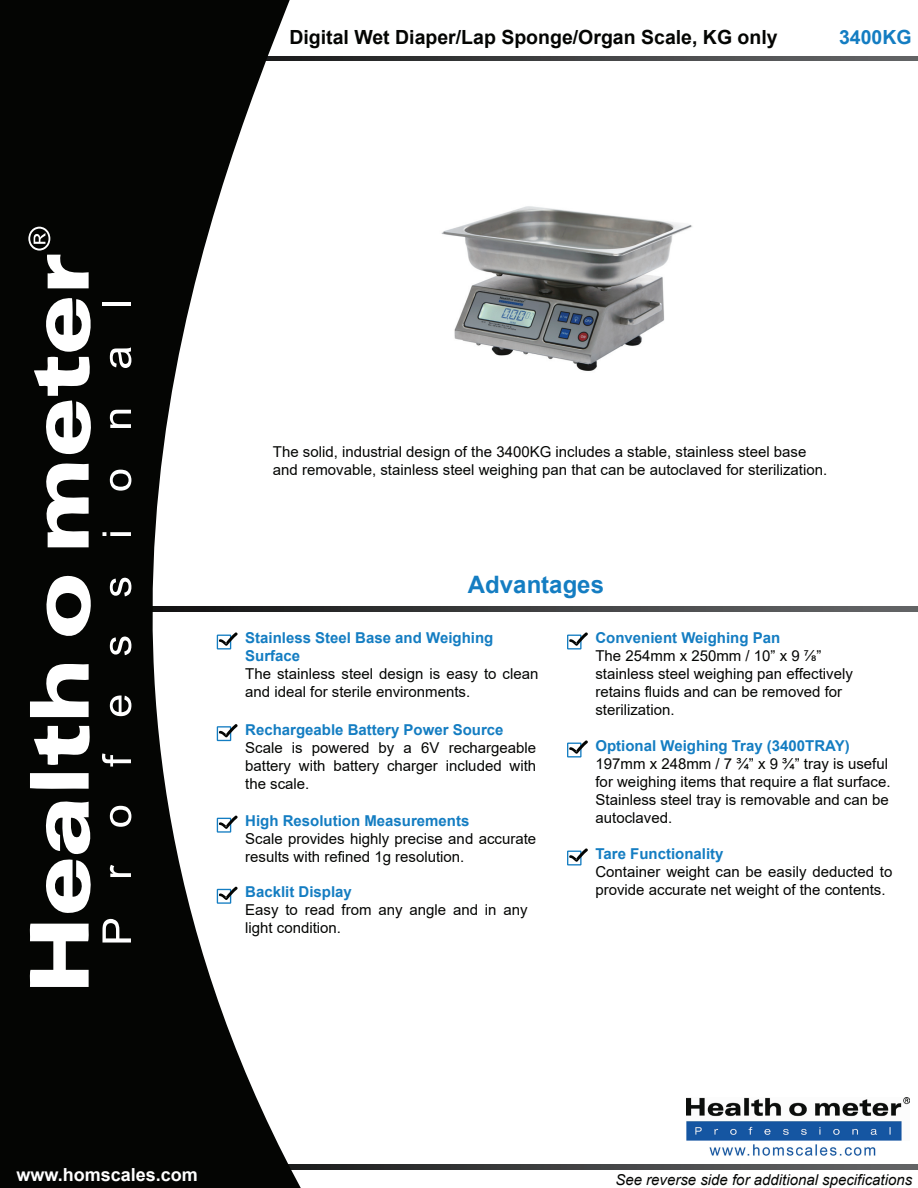
<style>
.page{position:relative;width:918px;height:1188px;background:#fff}
.page>*{position:absolute;margin:0;border:0;box-sizing:border-box;transform-origin:0 0}
.t1{font:700 24px "Arial";color:#147dc2}
.t2{font:700 19.5px "Arial";color:#040503}
.t3{font:700 19.5px "Arial";color:#147dc2}
.t4{font:700 18px "Arial";color:#fff}
.t5{font:15px/18px "Arial";color:#040503}
.t6{font:700 15px/18px "Arial";color:#147dc2}
.t7{font:italic 15px "Arial";color:#040503}
</style>
<div class="page">
<svg style="left:310px;top:56px;width:608px;height:5px;background:#444546"></svg>
<svg style="left:310px;top:607px;width:608px;height:4px;background:#464748"></svg>
<svg style="left:310px;top:1165px;width:608px;height:4px;background:#434445"></svg>
<svg style="left:0;top:0;width:310px;height:1188px;fill:#040503"></svg>
<svg style="left:29px;top:924px;width:60px;height:63px"></svg>
<svg style="left:30px;top:773px;width:59px;height:16px"></svg>
<svg style="left:30px;top:661px;width:59px;height:56px"></svg>
<svg style="left:34px;top:726px;width:57px;height:39px"></svg>
<svg style="left:38px;top:798px;width:56px;height:115px"></svg>
<svg style="left:46px;top:574px;width:54px;height:74px"></svg>
<svg style="left:42px;top:461px;width:47px;height:86px"></svg>
<svg style="left:34px;top:296px;width:61px;height:159px"></svg>
<svg style="left:28px;top:227px;width:61px;height:61px"></svg>
<svg style="left:102px;top:919px;width:29px;height:24px"></svg>
<svg style="left:110px;top:865px;width:21px;height:12px"></svg>
<svg style="left:110px;top:806px;width:21px;height:21px"></svg>
<svg style="left:102px;top:753px;width:29px;height:14px"></svg>
<svg style="left:110px;top:696px;width:21px;height:20px"></svg>
<svg style="left:110px;top:637px;width:21px;height:18px"></svg>
<svg style="left:110px;top:578px;width:21px;height:18px"></svg>
<svg style="left:110px;top:532px;width:21px;height:4px"></svg>
<svg style="left:102px;top:532px;width:4px;height:4px"></svg>
<svg style="left:110px;top:470px;width:21px;height:21px"></svg>
<svg style="left:110px;top:410px;width:21px;height:18px"></svg>
<svg style="left:110px;top:347px;width:21px;height:21px"></svg>
<hr style="left:102px;top:302px;width:29px;height:4px;background:#fff">
<svg style="left:217px;top:632px;width:22px;height:18px"></svg>
<svg style="left:567px;top:632px;width:21px;height:18px"></svg>
<svg style="left:567px;top:848px;width:21px;height:18px"></svg>
<svg style="left:217px;top:886px;width:22px;height:18px"></svg>
<svg style="left:217px;top:723px;width:22px;height:18px"></svg>
<svg style="left:217px;top:815px;width:22px;height:18px"></svg>
<img style="left:686px;top:1098px;width:223px;height:58px">
<img style="left:441px;top:206px;width:251px;height:165px">
<svg style="left:567px;top:740px;width:21px;height:18px"></svg>
<h2 class="t2" style="left:289px;top:24px;width:490px">Digital Wet Diaper/Lap Sponge/Organ Scale, KG only</h2>
<h2 class="t3" style="left:839px;top:24px;width:74px">3400KG</h2>
<p class="t5" style="left:273px;top:442px;width:556px">The solid, industrial design of the 3400KG includes a stable, stainless steel base and removable, stainless steel weighing pan that can be autoclaved for sterilization.</p>
<h1 class="t1" style="left:468px;top:567px;width:138px">Advantages</h1>
<p class="t6" style="left:245px;top:629px;width:250px">Stainless Steel Base and Weighing<br>Surface</p>
<p class="t5" style="left:245px;top:665px;width:295px">The stainless steel design is easy to clean and ideal for sterile environments.</p>
<p class="t6" style="left:245px;top:721px;width:260px">Rechargeable Battery Power Source</p>
<p class="t5" style="left:245px;top:738px;width:292px;text-align:justify">Scale is powered by a 6V rechargeable battery with battery charger included with the scale.</p>
<p class="t6" style="left:245px;top:812px;width:226px">High Resolution Measurements</p>
<p class="t5" style="left:245px;top:830px;width:292px">Scale provides highly precise and accurate results with refined 1g resolution.</p>
<p class="t6" style="left:595px;top:629px;width:186px">Convenient Weighing Pan</p>
<p class="t5" style="left:595px;top:647px;width:259px">The 254mm x 250mm / 10” x 9 ⅞” stainless steel weighing pan effectively retains fluids and can be removed for sterilization.</p>
<p class="t6" style="left:595px;top:737px;width:256px">Optional Weighing Tray (3400TRAY)</p>
<p class="t5" style="left:595px;top:755px;width:297px">197mm x 248mm / 7 ¾” x 9 ¾” tray is useful for weighing items that require a flat surface.<br>Stainless steel tray is removable and can be autoclaved.</p>
<p class="t6" style="left:595px;top:845px;width:130px">Tare Functionality</p>
<p class="t5" style="left:595px;top:863px;width:298px">Container weight can be easily deducted to</p>
<p class="t6" style="left:245px;top:883px;width:108px">Backlit Display</p>
<p class="t5" style="left:595px;top:881px;width:292px">provide accurate net weight of the contents.</p>
<p class="t5" style="left:245px;top:901px;width:284px">Easy to read from any angle and in any light condition.</p>
<p class="t4" style="left:16px;top:1162px;width:183px">www.homscales.com</p>
<p class="t7" style="left:615px;top:1170px;width:298px">See reverse side for additional specifications</p>
</div>
